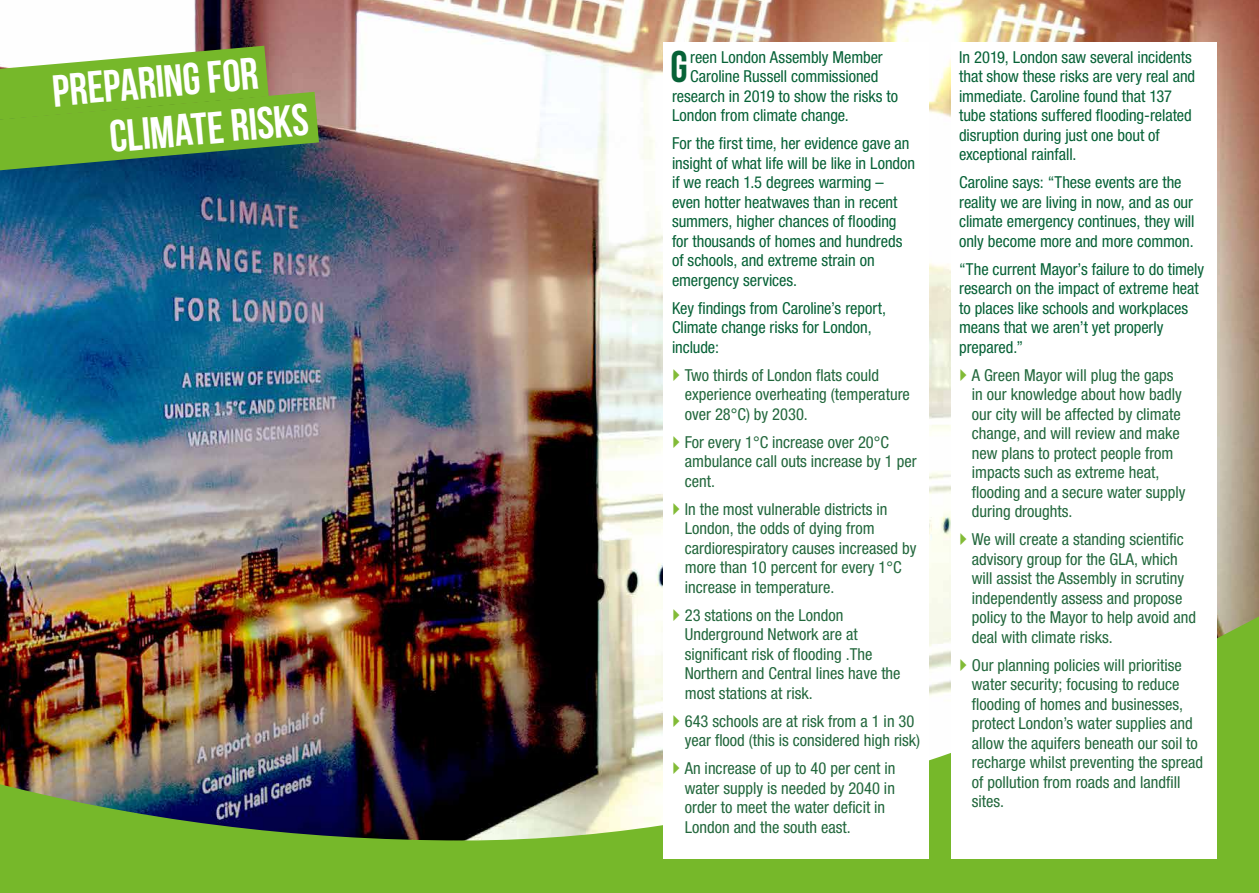
<style>
.page{position:relative;width:1259px;height:893px;background:#fff}
.page>*{position:absolute;margin:0;border:0;box-sizing:border-box;transform-origin:0 0}
.t1{font:700 45px/50.4px "Bebas Neue";color:#fff}
.t2{font:700 44.4px "Bebas Neue";color:#076237}
.t3{font:condensed 16.5px/19.5px "Helvetica Neue LT Std";color:#23683d}
.t4{font:condensed 16.5px/19.5px "Helvetica Neue LT Std";letter-spacing:-.005em;color:#076237}
</style>
<div class="page">
<img style="left:0;top:0;width:1259px;height:609px">
<img style="left:0;top:609px;width:1259px;height:284px">
<div style="left:663px;top:43px;width:266px;height:816px;background:#fff"></div>
<div style="left:950px;top:43px;width:266px;height:816px;background:#fff"></div>
<svg style="left:0;top:46px;width:319px;height:124px"></svg>
<h1 class="t1" style="left:103px;top:61px;width:201px;text-indent:-53px;rotate:-5deg">PREPARING FOR<br>CLIMATE RISKS</h1>
<h2 class="t2" style="left:670px;top:43px;width:19px">G</h2>
<p class="t4" style="left:690px;top:47px;width:194px">reen London Assembly Member</p>
<p class="t4" style="left:690px;top:67px;width:190px">Caroline Russell commissioned</p>
<p class="t4" style="left:672px;top:86px;width:227px">research in 2019 to show the risks to</p>
<p class="t4" style="left:672px;top:106px;width:178px">London from climate change.</p>
<p class="t4" style="left:672px;top:134px;width:245px">For the first time, her evidence gave an insight of what life will be like in London if we reach 1.5 degrees warming – even hotter heatwaves than in recent summers, higher chances of flooding for thousands of homes and hundreds of schools, and extreme strain on emergency services.</p>
<p class="t4" style="left:672px;top:298px;width:215px">Key findings from Caroline’s report,<br>Climate change risks for London, include:</p>
<p class="t3" style="left:685px;top:365px;width:227px">Two thirds of London flats could experience overheating (temperature over 28°C) by 2030.</p>
<p class="t3" style="left:685px;top:432px;width:233px">For every 1°C increase over 20°C ambulance call outs increase by 1 per cent.</p>
<p class="t3" style="left:685px;top:499px;width:233px">In the most vulnerable districts in<br>London, the odds of dying from cardiorespiratory causes increased by more than 10 percent for every 1°C increase in temperature.</p>
<p class="t3" style="left:685px;top:605px;width:217px">23 stations on the London<br>Underground Network are at significant risk of flooding .The<br>Northern and Central lines have the most stations at risk.</p>
<p class="t3" style="left:685px;top:711px;width:237px">643 schools are at risk from a 1 in 30 year flood (this is considered high risk)</p>
<p class="t3" style="left:685px;top:759px;width:212px">An increase of up to 40 per cent in water supply is needed by 2040 in order to meet the water deficit in<br>London and the south east.</p>
<p class="t4" style="left:959px;top:47px;width:238px">In 2019, London saw several incidents that show these risks are very real and immediate. Caroline found that 137 tube stations suffered flooding-related disruption during just one bout of exceptional rainfall.</p>
<p class="t4" style="left:959px;top:173px;width:237px">Caroline says: “These events are the reality we are living in now, and as our climate emergency continues, they will only become more and more common.</p>
<p class="t4" style="left:959px;top:259px;width:246px">“The current Mayor’s failure to do timely research on the impact of extreme heat to places like schools and workplaces means that we aren’t yet properly prepared.”</p>
<p class="t3" style="left:972px;top:365px;width:215px">A Green Mayor will plug the gaps in our knowledge about how badly our city will be affected by climate change, and will review and make new plans to protect people from impacts such as extreme heat, flooding and a secure water supply during droughts.</p>
<p class="t3" style="left:972px;top:530px;width:226px">We will create a standing scientific advisory group for the GLA, which will assist the Assembly in scrutiny independently assess and propose policy to the Mayor to help avoid and deal with climate risks.</p>
<p class="t3" style="left:972px;top:655px;width:233px">Our planning policies will prioritise water security; focusing to reduce flooding of homes and businesses, protect London’s water supplies and allow the aquifers beneath our soil to recharge whilst preventing the spread of pollution from roads and landfill sites.</p>
</div>
